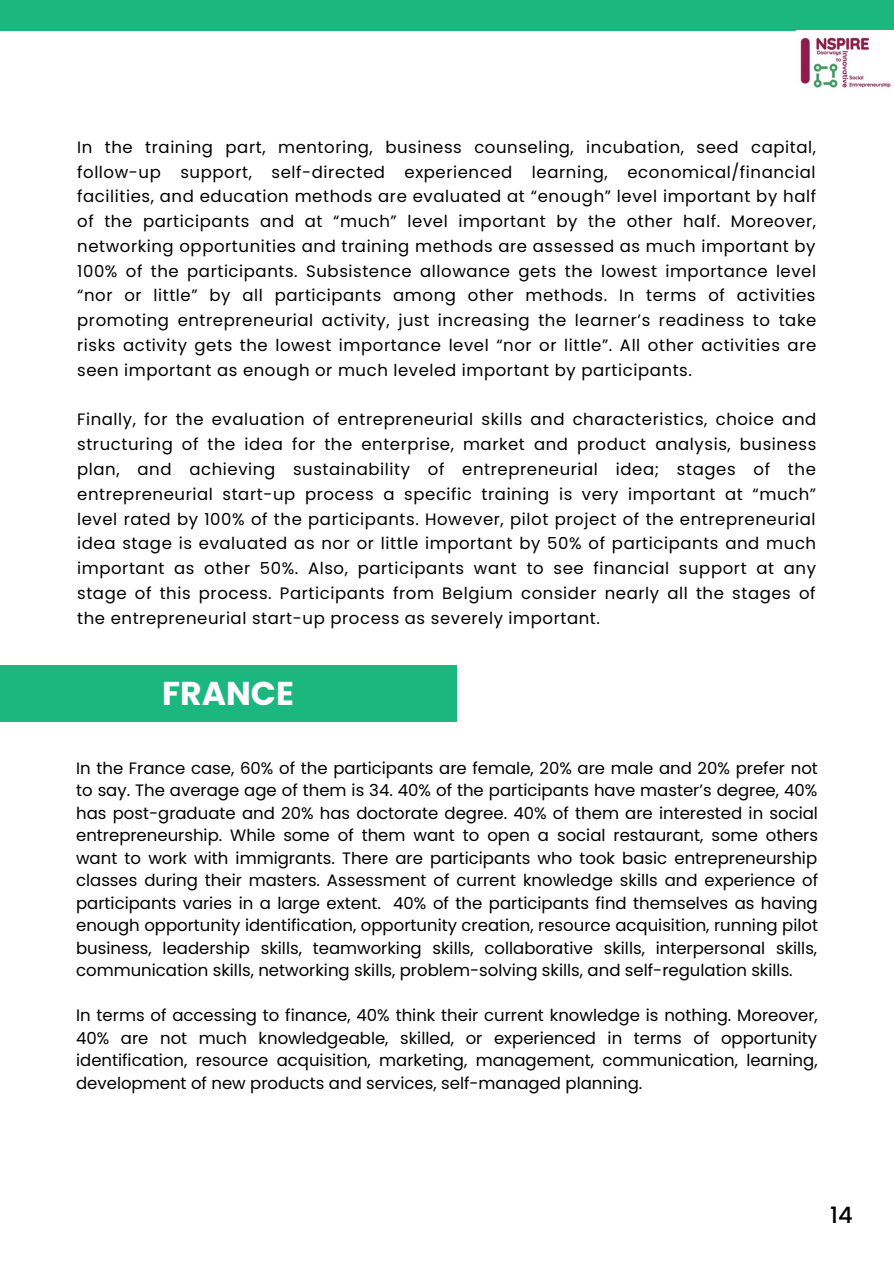
<style>
.page{position:relative;width:894px;height:1264px;background:#fff}
.page>*{position:absolute;margin:0;border:0;box-sizing:border-box;transform-origin:0 0}
.t1{font:700 33px "Poppins";color:#fefcfe}
.t2{font:500 22.5px "Poppins";color:#000}
.t3{font:16.5px/24.8px "Poppins";letter-spacing:.015em;color:#000;text-align:justify}
</style>
<div class="page">
<div style="left:0;top:0;width:893px;height:31px;background:#1cb67f"></div>
<img style="left:800px;top:37px;width:91px;height:51px">
<div style="left:0;top:665px;width:456px;height:57px;background:#1cb67f"></div>
<p class="t3" style="left:77px;top:135px;width:740px">In the training part, mentoring, business counseling, incubation, seed capital, follow-up support, self-directed experienced learning, economical/financial facilities, and education methods are evaluated at “enough” level important by half of the participants and at “much” level important by the other half. Moreover, networking opportunities and training methods are assessed as much important by 100% of the participants. Subsistence allowance gets the lowest importance level “nor or little” by all participants among other methods. In terms of activities promoting entrepreneurial activity, just increasing the learner’s readiness to take risks activity gets the lowest importance level “nor or little”. All other activities are seen important as enough or much leveled important by participants.</p>
<p class="t3" style="left:77px;top:407px;width:740px">Finally, for the evaluation of entrepreneurial skills and characteristics, choice and structuring of the idea for the enterprise, market and product analysis, business plan, and achieving sustainability of entrepreneurial idea; stages of the entrepreneurial start-up process a specific training is very important at “much” level rated by 100% of the participants. However, pilot project of the entrepreneurial idea stage is evaluated as nor or little important by 50% of participants and much important as other 50%. Also, participants want to see financial support at any stage of this process. Participants from Belgium consider nearly all the stages of the entrepreneurial start-up process as severely important.</p>
<h1 class="t1" style="left:162px;top:670px;width:133px">FRANCE</h1>
<p class="t3" style="left:76px;top:756px;width:743px;line-height:22.5px">In the France case, 60% of the participants are female, 20% are male and 20% prefer not to say. The average age of them is 34. 40% of the participants have master’s degree, 40% has post-graduate and 20% has doctorate degree. 40% of them are interested in social entrepreneurship. While some of them want to open a social restaurant, some others want to work with immigrants. There are participants who took basic entrepreneurship classes during their masters. Assessment of current knowledge skills and experience of participants varies in a large extent. 40% of the participants find themselves as having enough opportunity identification, opportunity creation, resource acquisition, running pilot business, leadership skills, teamworking skills, collaborative skills, interpersonal skills, communication skills, networking skills, problem-solving skills, and self-regulation skills.</p>
<p class="t3" style="left:76px;top:1004px;width:743px;line-height:22.5px">In terms of accessing to finance, 40% think their current knowledge is nothing. Moreover, 40% are not much knowledgeable, skilled, or experienced in terms of opportunity identification, resource acquisition, marketing, management, communication, learning, development of new products and services, self-managed planning.</p>
<h2 class="t2" style="left:829px;top:1198px;width:24px">14</h2>
</div>
